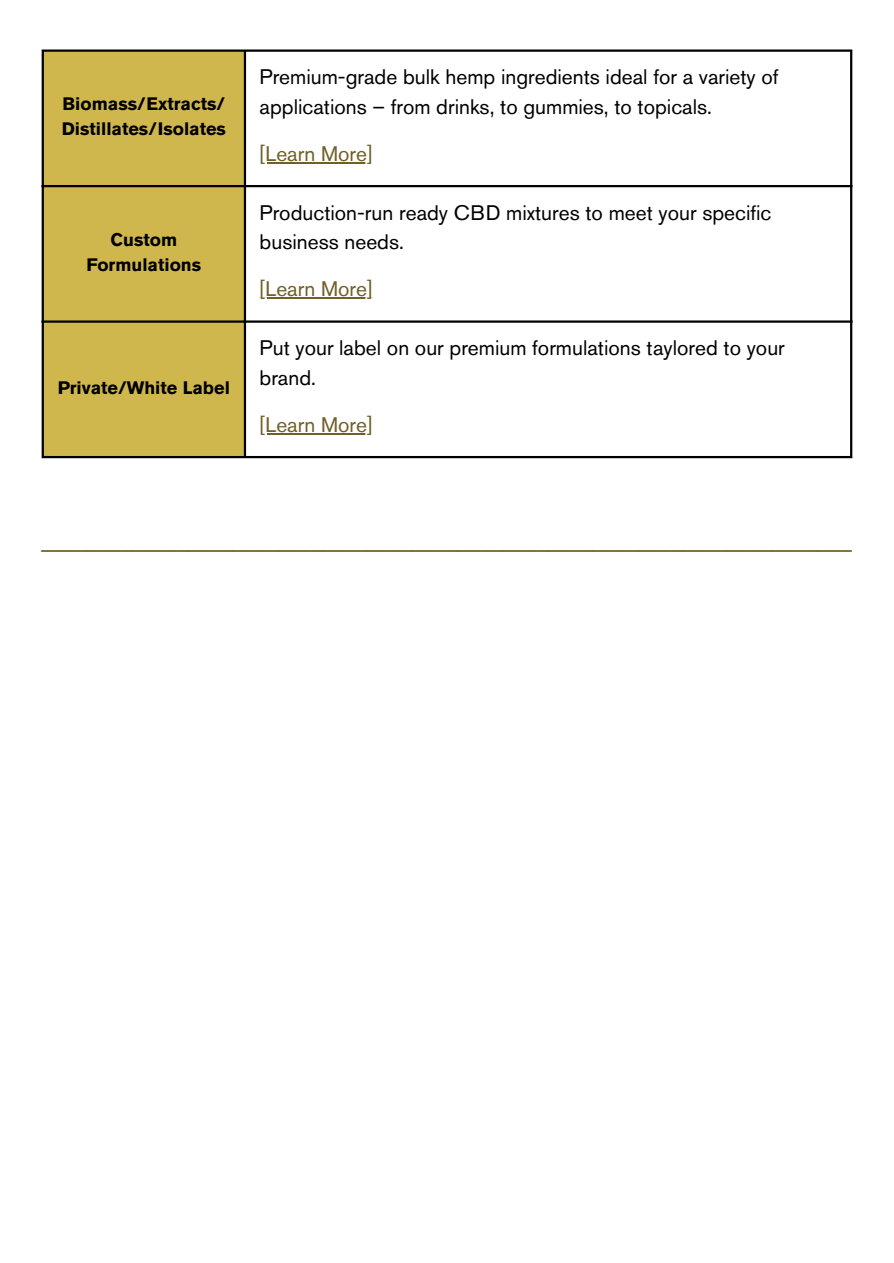
<style>
.page{position:relative;width:894px;height:1263px;background:#fff}
.page>*{position:absolute;margin:0;border:0;box-sizing:border-box;transform-origin:0 0}
.t1{font:22.5px "Akzidenz Grotesk Pro";color:#705f27}
.t2{font:21px/29.2px "Akzidenz Grotesk Pro";color:#000}
.t3{font:21px "Akzidenz Grotesk Pro";color:#705f27}
.t4{font:700 18px/24.8px "Akzidenz Grotesk Pro";color:#000}
</style>
<div class="page">
<div style="left:44px;top:52px;width:200px;height:404px;background:#cfb74d"></div>
<hr style="left:259px;top:162px;width:113px;height:1px;background:#705f27">
<hr style="left:259px;top:297px;width:113px;height:2px;background:#705f27">
<hr style="left:259px;top:433px;width:113px;height:1px;background:#705f27">
<hr style="left:42px;top:52px;width:2px;height:404px;background:#000">
<hr style="left:244px;top:52px;width:2px;height:404px;background:#000">
<hr style="left:849px;top:52px;width:3px;height:404px;background:#000">
<hr style="left:42px;top:50px;width:810px;height:2px;background:#000">
<hr style="left:42px;top:185px;width:810px;height:2px;background:#000">
<hr style="left:42px;top:320px;width:810px;height:3px;background:#000">
<hr style="left:42px;top:456px;width:810px;height:2px;background:#000">
<p class="t4" style="left:62px;top:93px;width:166px">Biomass/Extracts/<br>Distillates/Isolates</p>
<p class="t4" style="left:86px;top:229px;width:116px;text-align:center">Custom<br>Formulations</p>
<p class="t4" style="left:58px;top:377px;width:174px">Private/White Label</p>
<p class="t2" style="left:259px;top:64px;width:520px">Premium-grade bulk hemp ingredients ideal for a variety of applications – from drinks, to gummies, to topicals.</p>
<p class="t3" style="left:259px;top:145px;width:115px">[Learn More]</p>
<p class="t2" style="left:259px;top:200px;width:513px">Production-run ready CBD mixtures to meet your specific business needs.</p>
<p class="t3" style="left:259px;top:281px;width:115px">[Learn More]</p>
<p class="t2" style="left:259px;top:335px;width:526px">Put your label on our premium formulations taylored to your brand.</p>
<p class="t3" style="left:259px;top:416px;width:115px">[Learn More]</p>
<h3 class="t1" style="left:42px;top:530px;width:811px">________________________________________________________________________</h3>
</div>
